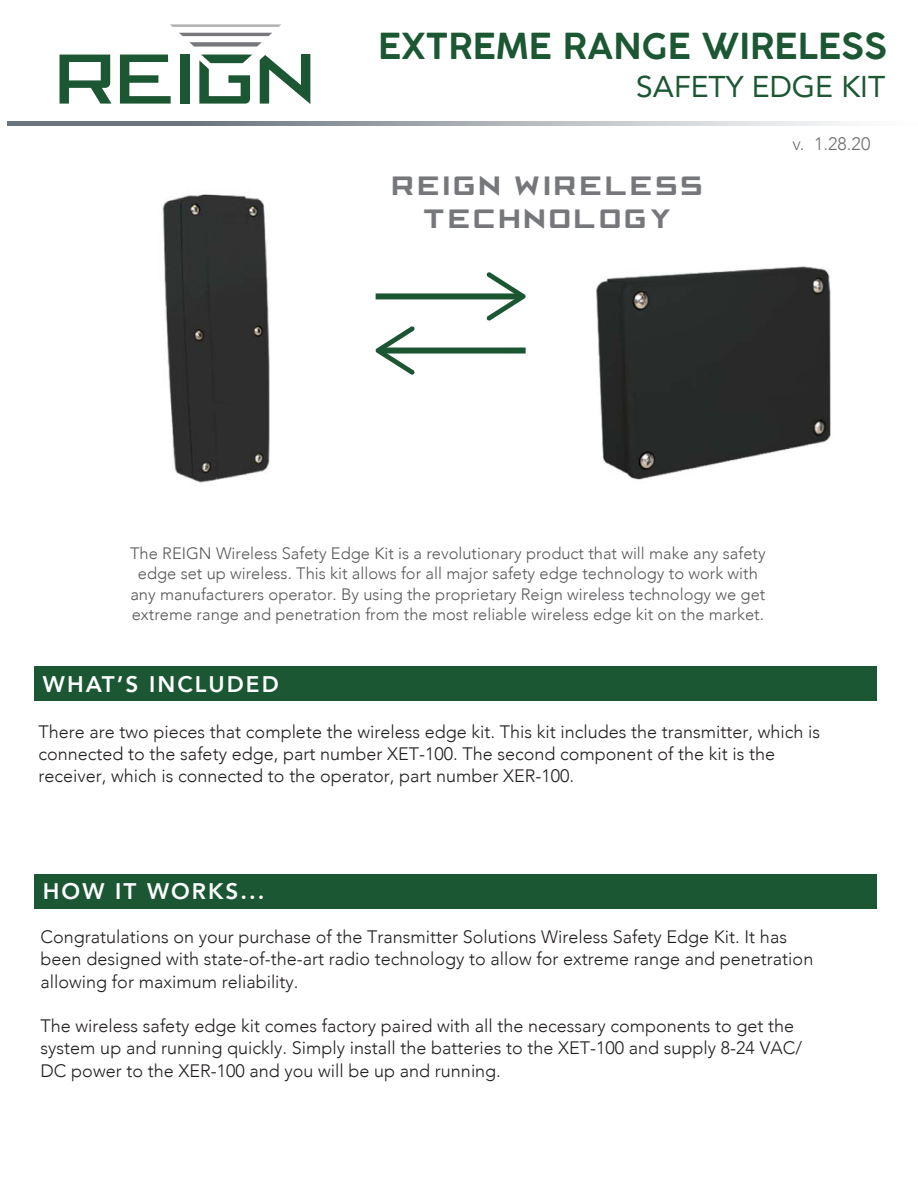
<style>
.page{position:relative;width:918px;height:1188px;background:#fff}
.page>*{position:absolute;margin:0;border:0;box-sizing:border-box;transform-origin:0 0}
.t1{font:600 35.1px "COCOGOOSE";color:#1c5733}
.t2{font:30px "Avenir";color:#1c5733}
.t3{font:24.45px/33px "Cafe Nero M54";letter-spacing:.18em;color:#76777b;text-align:center}
.t4{font:800 22.5px "Avenir";letter-spacing:.09em;color:#fff}
.t5{font:300 18px/22.4px "Avenir";color:#231f20}
.t6{font:300 18px "Avenir";color:#6d6e71}
.t7{font:300 16.5px/20.7px "Avenir";color:#58595b;text-align:center}
</style>
<div class="page">
<img style="left:596px;top:266px;width:235px;height:214px">
<div style="left:34px;top:667px;width:844px;height:34px;background:#1c5733"></div>
<svg style="left:7px;top:122px;width:840px;height:4px;background:#a2a9ae"></svg>
<div style="left:34px;top:874px;width:844px;height:35px;background:#1c5733"></div>
<div style="left:376px;top:293px;width:144px;height:6px;background:#1b5633"></div>
<svg style="left:486px;top:272px;width:40px;height:49px"></svg>
<div style="left:381px;top:348px;width:145px;height:6px;background:#1b5633"></div>
<svg style="left:376px;top:326px;width:39px;height:49px"></svg>
<svg style="left:260px;top:54px;width:50px;height:50px"></svg>
<svg style="left:120px;top:55px;width:51px;height:49px"></svg>
<svg style="left:60px;top:55px;width:51px;height:49px"></svg>
<div style="left:180px;top:55px;width:10px;height:49px;background:#1c5733"></div>
<svg style="left:199px;top:55px;width:53px;height:49px"></svg>
<svg style="left:170px;top:24px;width:111px;height:3px"></svg>
<svg style="left:179px;top:33px;width:93px;height:3px"></svg>
<svg style="left:189px;top:42px;width:73px;height:5px"></svg>
<img style="left:162px;top:194px;width:108px;height:289px">
<h1 class="t1" style="left:378px;top:22px;width:511px">EXTREME RANGE WIRELESS</h1>
<h2 class="t2" style="left:636px;top:63px;width:251px">SAFETY EDGE KIT</h2>
<h3 class="t3" style="left:392px;top:170px;width:311px">REIGN WIRELESS<br>TECHNOLOGY</h3>
<p class="t6" style="left:792px;top:133px;width:80px">v. 1.28.20</p>
<p class="t7" style="left:130px;top:543px;width:637px">The REIGN Wireless Safety Edge Kit is a revolutionary product that will make any safety edge set up wireless. This kit allows for all major safety edge technology to work with any manufacturers operator. By using the proprietary Reign wireless technology we get extreme range and penetration from the most reliable wireless edge kit on the market.</p>
<p class="t4" style="left:43px;top:667px;width:237px">WHAT’S INCLUDED</p>
<p class="t5" style="left:39px;top:720px;width:783px">There are two pieces that complete the wireless edge kit. This kit includes the transmitter, which is connected to the safety edge, part number XET-100. The second component of the kit is the receiver, which is connected to the operator, part number XER-100.</p>
<p class="t4" style="left:43px;top:874px;width:223px">HOW IT WORKS...</p>
<p class="t5" style="left:41px;top:926px;width:774px">Congratulations on your purchase of the Transmitter Solutions Wireless Safety Edge Kit. It has been designed with state-of-the-art radio technology to allow for extreme range and penetration allowing for maximum reliability.</p>
<p class="t5" style="left:41px;top:1015px;width:763px">The wireless safety edge kit comes factory paired with all the necessary components to get the system up and running quickly. Simply install the batteries to the XET-100 and supply 8-24 VAC/<br>DC power to the XER-100 and you will be up and running.</p>
</div>
